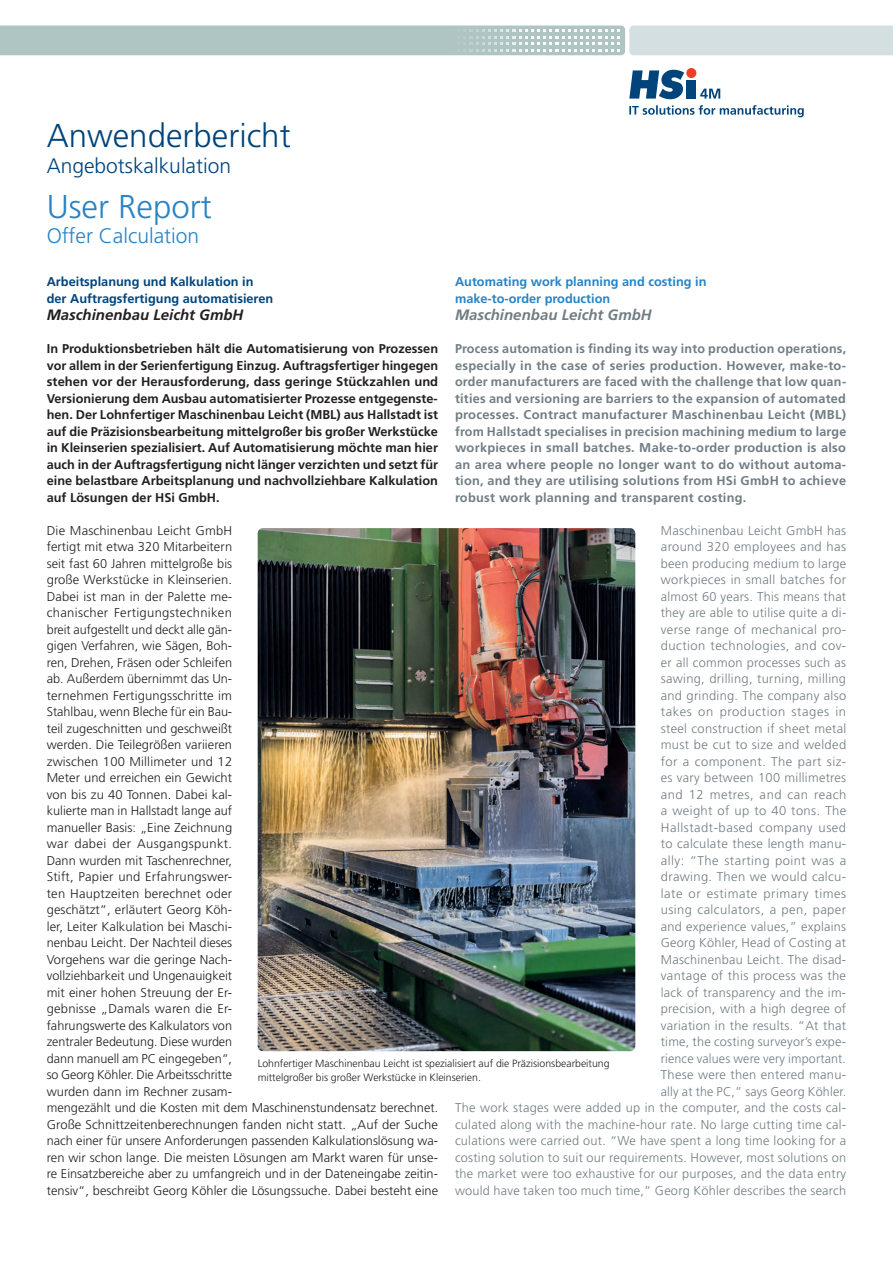
<style>
.page{position:relative;width:893px;height:1263px;background:#fff}
.page>*{position:absolute;margin:0;border:0;box-sizing:border-box;transform-origin:0 0}
.t1{font:300 33px "Frutiger";color:#00447b}
.t2{font:300 33px "Frutiger";color:#2783c5}
.t3{font:300 21px "Frutiger";color:#00447b}
.t4{font:300 21px "Frutiger";color:#2783c5}
.t5{font:italic 700 15px "Frutiger";color:#231f20}
.t6{font:italic 700 15px "Frutiger";color:#717d83}
.t7{font:300 12.75px/16.5px "Frutiger";color:#231f20}
.t8{font:300 12.75px/16.5px "Frutiger";letter-spacing:.02em;color:#717d83;text-align:right}
.t9{font:700 12.75px/16.5px "Frutiger";color:#231f20;text-align:justify}
.t10{font:700 12.75px/16.5px "Frutiger";letter-spacing:.02em;color:#717d83;text-align:justify}
.t11{font:700 12.75px/16.5px "Frutiger";color:#00447b}
.t12{font:700 12.75px/16.5px "Frutiger";color:#2783c5}
.t13{font:300 10.5px/13.5px "Frutiger";color:#231f20}
</style>
<div class="page">
<svg style="left:0;top:26px;width:893px;height:29px"></svg>
<svg style="left:629px;top:105px;width:175px;height:12px"></svg>
<div style="left:687px;top:80px;width:9px;height:19px;background:#00447b"></div>
<div style="left:686px;top:68px;width:10px;height:10px;background:#ef3e22;border-radius:50%"></div>
<svg style="left:629px;top:70px;width:55px;height:29px"></svg>
<svg style="left:700px;top:89px;width:20px;height:10px"></svg>
<img style="left:258px;top:528px;width:377px;height:523px">
<h1 class="t1" style="left:47px;top:117px;width:245px">Anwenderbericht</h1>
<h2 class="t3" style="left:47px;top:153px;width:186px">Angebotskalkulation</h2>
<h1 class="t2" style="left:47px;top:187px;width:167px">User Report</h1>
<h2 class="t4" style="left:47px;top:224px;width:154px">Offer Calculation</h2>
<p class="t11" style="left:47px;top:274px;width:228px">Arbeitsplanung und Kalkulation in der Auftragsfertigung automatisieren</p>
<p class="t5" style="left:47px;top:306px;width:198px">Maschinenbau Leicht GmbH</p>
<p class="t12" style="left:455px;top:274px;width:253px">Automating work planning and costing in make-to-order production</p>
<p class="t6" style="left:455px;top:306px;width:198px">Maschinenbau Leicht GmbH</p>
<p class="t10" style="left:455px;top:340px;width:393px">Process automation is finding its way into production operations, especially in the case of series production. However, make-to&shy;order manufacturers are faced with the challenge that low quan&shy;tities and versioning are barriers to the expansion of automated processes. Contract manufacturer Maschinenbau Leicht (MBL) from Hallstadt specialises in precision machining medium to large workpieces in small batches. Make-to-order production is also an area where people no longer want to do without automa&shy;tion, and they are utilising solutions from HSi GmbH to achieve robust work planning and transparent costing.</p>
<p class="t8" style="left:455px;top:522px;width:393px">Maschinenbau Leicht GmbH has<br>around 320 employees and has<br>been producing medium to large<br>workpieces in small batches for<br>almost 60 years. This means that<br>they are able to utilise quite a di-<br>verse range of mechanical pro-<br>duction technologies, and cov-<br>er all common processes such as<br>sawing, drilling, turning, milling<br>and grinding. The company also<br>takes on production stages in<br>steel construction if sheet metal<br>must be cut to size and welded<br>for a component. The part siz-<br>es vary between 100 millimetres<br>and 12 metres, and can reach<br>a weight of up to 40 tons. The<br>Hallstadt-based company used<br>to calculate these length manu-<br>ally: “The starting point was a<br>drawing. Then we would calcu-<br>late or estimate primary times<br>using calculators, a pen, paper<br>and experience values,” explains<br>Georg Köhler, Head of Costing at<br>Maschinenbau Leicht. The disad-<br>vantage of this process was the<br>lack of transparency and the im-<br>precision, with a high degree of<br>variation in the results. “At that<br>time, the costing surveyor’s expe-<br>rience values were very important.<br>These were then entered manu-<br>ally at the PC,” says Georg Köhler.<br>The work stages were added up in the computer, and the costs cal&shy;culated along with the machine-hour rate. No large cutting time cal&shy;culations were carried out. “We have spent a long time looking for a costing solution to suit our requirements. However, most solutions on the market were too exhaustive for our purposes, and the data entry would have taken too much time,” Georg Köhler describes the search</p>
<p class="t9" style="left:47px;top:340px;width:393px">In Produktionsbetrieben hält die Automatisierung von Prozessen vor allem in der Serienfertigung Einzug. Auftragsfertiger hingegen stehen vor der Herausforderung, dass geringe Stückzahlen und Versionierung dem Ausbau automatisierter Prozesse entgegenste&shy;hen. Der Lohnfertiger Maschinenbau Leicht (MBL) aus Hallstadt ist auf die Präzisionsbearbeitung mittelgroßer bis großer Werkstücke in Kleinserien spezialisiert. Auf Automatisierung möchte man hier auch in der Auftragsfertigung nicht länger verzichten und setzt für eine belastbare Arbeitsplanung und nachvollziehbare Kalkulation auf Lösungen der HSi GmbH.</p>
<p class="t7" style="left:47px;top:522px;width:393px">Die Maschinenbau Leicht GmbH<br>fertigt mit etwa 320 Mitarbeitern<br>seit fast 60 Jahren mittelgroße bis<br>große Werkstücke in Kleinserien.<br>Dabei ist man in der Palette me-<br>chanischer Fertigungstechniken<br>breit aufgestellt und deckt alle gän-<br>gigen Verfahren, wie Sägen, Boh-<br>ren, Drehen, Fräsen oder Schleifen<br>ab. Außerdem übernimmt das Un-<br>ternehmen Fertigungsschritte im<br>Stahlbau, wenn Bleche für ein Bau-<br>teil zugeschnitten und geschweißt<br>werden. Die Teilegrößen variieren<br>zwischen 100 Millimeter und 12<br>Meter und erreichen ein Gewicht<br>von bis zu 40 Tonnen. Dabei kal-<br>kulierte man in Hallstadt lange auf<br>manueller Basis: „Eine Zeichnung<br>war dabei der Ausgangspunkt.<br>Dann wurden mit Taschenrechner,<br>Stift, Papier und Erfahrungswer-<br>ten Hauptzeiten berechnet oder<br>geschätzt“, erläutert Georg Köh-<br>ler, Leiter Kalkulation bei Maschi-<br>nenbau Leicht. Der Nachteil dieses<br>Vorgehens war die geringe Nach-<br>vollziehbarkeit und Ungenauigkeit<br>mit einer hohen Streuung der Er-<br>gebnisse „Damals waren die Er-<br>fahrungswerte des Kalkulators von<br>zentraler Bedeutung. Diese wurden<br>dann manuell am PC eingegeben“,<br>so Georg Köhler. Die Arbeitsschritte<br>wurden dann im Rechner zusam-<br>mengezählt und die Kosten mit dem Maschinenstundensatz berechnet.<br>Große Schnittzeitenberechnungen fanden nicht statt. „Auf der Suche nach einer für unsere Anforderungen passenden Kalkulationslösung wa&shy;ren wir schon lange. Die meisten Lösungen am Markt waren für unse&shy;re Einsatzbereiche aber zu umfangreich und in der Dateneingabe zeitin&shy;tensiv“, beschreibt Georg Köhler die Lösungssuche. Dabei besteht eine</p>
<p class="t13" style="left:258px;top:1057px;width:353px">Lohnfertiger Maschinenbau Leicht ist spezialisiert auf die Präzisionsbearbeitung mittelgroßer bis großer Werkstücke in Kleinserien.</p>
</div>
